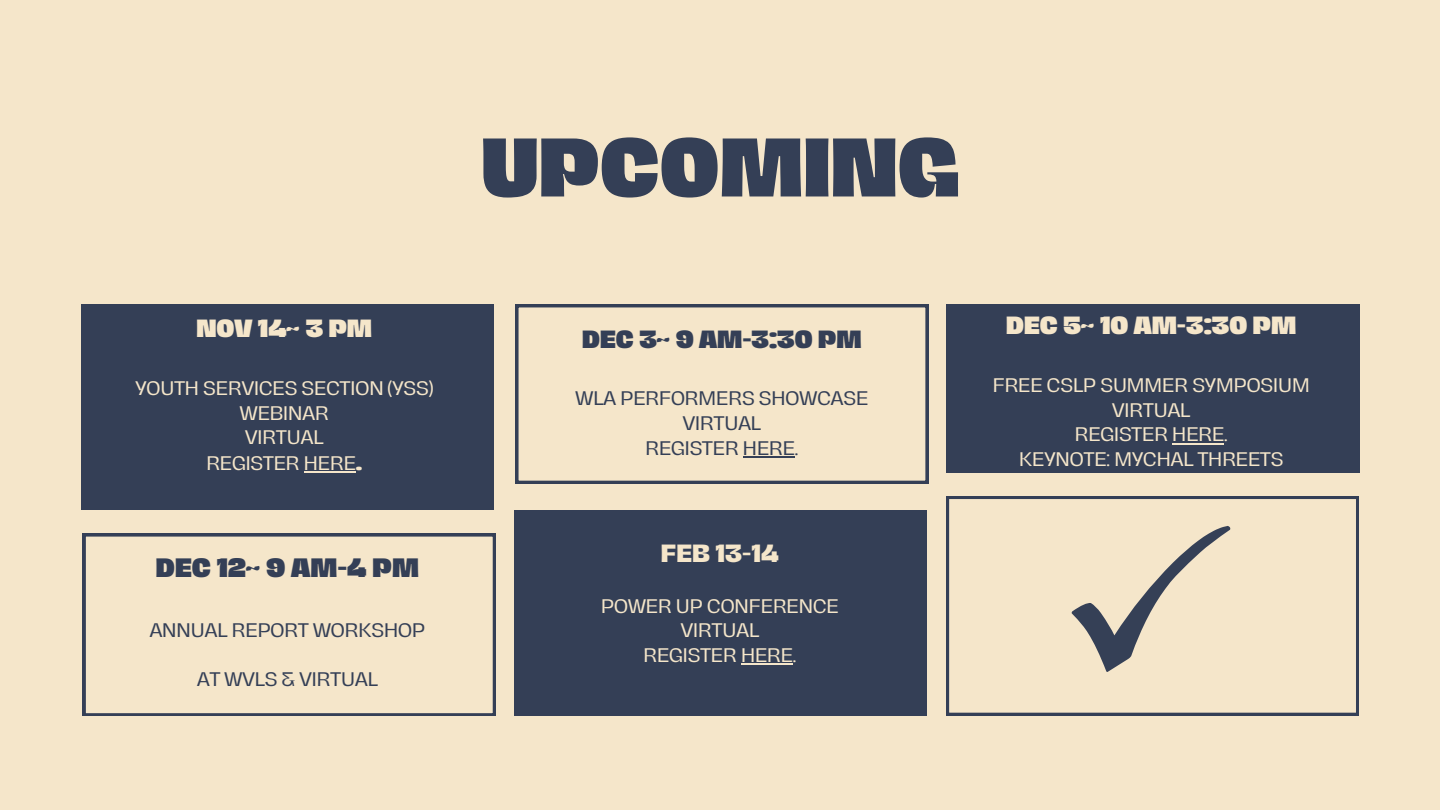
<style>
.page{position:relative;width:1440px;height:810px;background:#f5e6ca}
.page>*{position:absolute;margin:0;border:0;box-sizing:border-box;transform-origin:0 0}
.t1{font:800 76px "Hagrid";color:#343f56}
.t2{font:800 24.4px "Hagrid";color:#343f56}
.t3{font:800 22.8px "Hagrid";color:#f5e6ca}
.t4{font:800 22.8px "Hagrid";color:#343f56}
.t5{font:800 22.8px "Hagrid";color:#f5e6ca}
.t6{font:18px/24.8px "Hagrid";color:#f5e6ca;text-align:center}
.t7{font:18px "Hagrid";color:#343f56}
.s1{font-weight:800}
</style>
<div class="page">
<div style="left:81px;top:304px;width:413px;height:206px;background:#343f56"></div>
<svg style="left:516px;top:304px;width:412px;height:180px"></svg>
<div style="left:946px;top:304px;width:413px;height:169px;background:#343f56"></div>
<hr style="left:1172px;top:443px;width:52px;height:1px;background:#f5e6ca">
<svg style="left:83px;top:534px;width:412px;height:182px"></svg>
<div style="left:514px;top:510px;width:413px;height:206px;background:#343f56"></div>
<svg style="left:946px;top:496px;width:413px;height:220px"></svg>
<svg style="left:1072px;top:526px;width:159px;height:146px"></svg>
<hr style="left:743px;top:456px;width:52px;height:2px;background:#343f56">
<hr style="left:741px;top:664px;width:52px;height:1px;background:#f5e6ca">
<hr style="left:304px;top:471px;width:52px;height:2px;background:#f5e6ca">
<p class="t3" style="left:196px;top:317px;width:177px">NOV 14~ 3 PM</p>
<p class="t6" style="left:135px;top:376px;width:299px">YOUTH SERVICES SECTION (YSS)<br>WEBINAR</p>
<p class="t6" style="left:245px;top:426px;width:80px">VIRTUAL</p>
<p class="t6" style="left:206px;top:451px;width:157px">REGISTER HERE<span class="s1">.</span></p>
<p class="t2" style="left:156px;top:555px;width:265px">DEC 12~ 9 AM-4 PM</p>
<p class="t7" style="left:150px;top:621px;width:277px">ANNUAL REPORT WORKSHOP</p>
<h2 class="t7" style="left:197px;top:671px;width:182px">AT WVLS &amp; VIRTUAL</h2>
<h2 class="t1" style="left:481px;top:129px;width:480px">UPCOMING</h2>
<p class="t4" style="left:582px;top:327px;width:281px">DEC 3~ 9 AM-3:30 PM</p>
<p class="t7" style="left:576px;top:390px;width:294px">WLA PERFORMERS SHOWCASE</p>
<h2 class="t7" style="left:683px;top:415px;width:80px">VIRTUAL</h2>
<p class="t7" style="left:645px;top:439px;width:155px">REGISTER HERE.</p>
<p class="t5" style="left:661px;top:541px;width:120px">FEB 13-14</p>
<p class="t6" style="left:601px;top:594px;width:239px">POWER UP CONFERENCE</p>
<p class="t6" style="left:681px;top:619px;width:80px">VIRTUAL</p>
<h2 class="t6" style="left:643px;top:643px;width:155px">REGISTER HERE.</h2>
<h1 class="t3" style="left:1006px;top:314px;width:292px">DEC 5~ 10 AM-3:30 PM</h1>
<h2 class="t6" style="left:993px;top:373px;width:319px">FREE CSLP SUMMER SYMPOSIUM</h2>
<p class="t6" style="left:1112px;top:398px;width:80px">VIRTUAL</p>
<p class="t6" style="left:1075px;top:423px;width:155px">REGISTER HERE.</p>
<p class="t6" style="left:1019px;top:447px;width:266px">KEYNOTE: MYCHAL THREETS</p>
</div>
